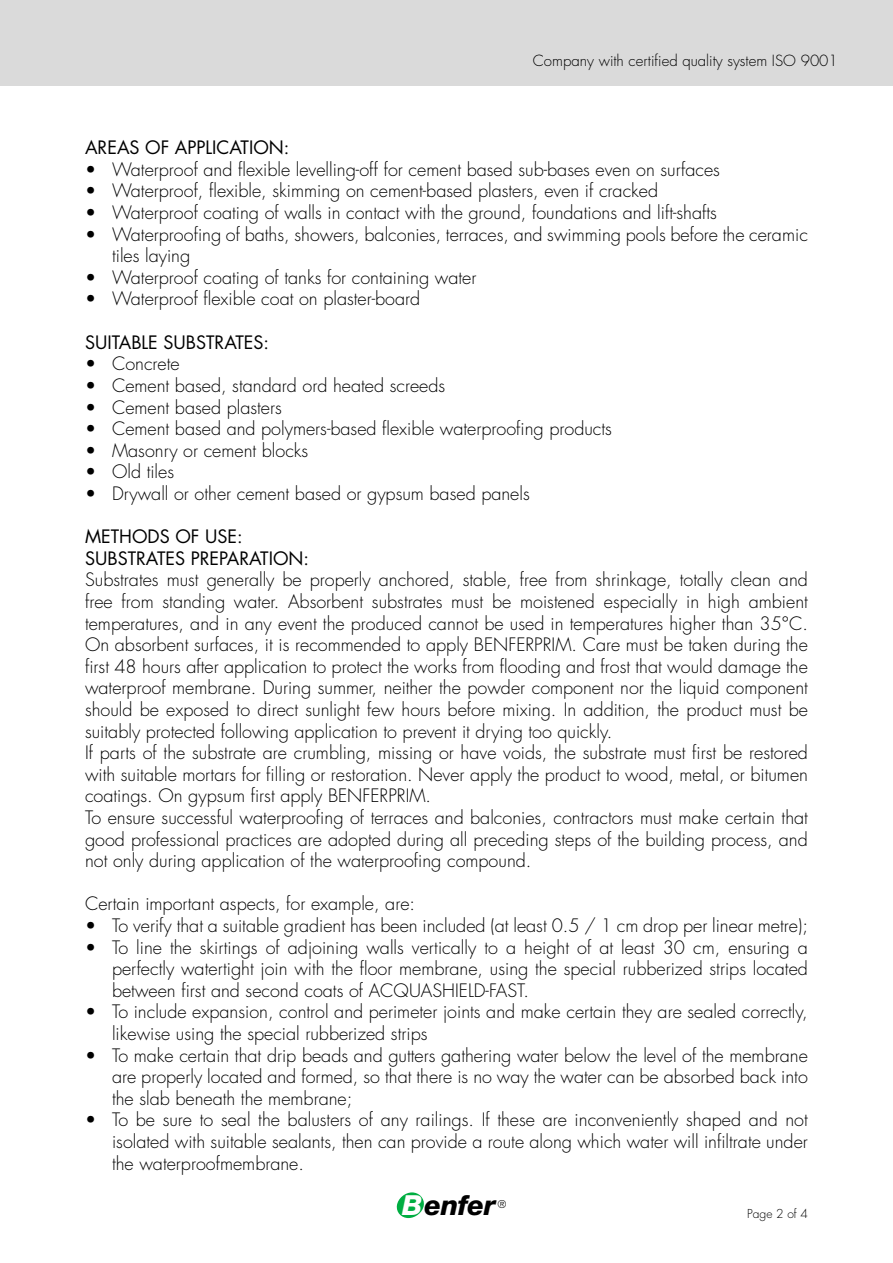
<style>
.page{position:relative;width:893px;height:1263px;background:#fff}
.page>*{position:absolute;margin:0;border:0;box-sizing:border-box;transform-origin:0 0}
.t1{font:italic 800 27.6px "Helvetica Neue";letter-spacing:-.02em;color:#000}
.t2{font:300 18px/21.6px "Futura";color:#000}
.t3{font:18px/21.6px "Futura CE";color:#000}
.t4{font:300 15px "Futura";color:#000}
.t5{font:300 12px "Futura";color:#000}
.t6{font:300 10.5px "Futura";color:#000}
.s1{color:#fff}
</style>
<div class="page">
<svg style="left:396px;top:1192px;width:28px;height:26px"></svg>
<div style="left:0;top:1px;width:893px;height:85px;background:#dadada"></div>
<p class="t4" style="left:533px;top:51px;width:307px">Company with certified quality system ISO 9001</p>
<p class="t3" style="left:85px;top:137px;width:206px">AREAS OF APPLICATION:</p>
<p class="t2" style="left:85px;top:159px;width:636px">• Waterproof and flexible levelling-off for cement based sub-bases even on surfaces</p>
<p class="t2" style="left:85px;top:181px;width:575px">• Waterproof, flexible, skimming on cement-based plasters, even if cracked</p>
<p class="t2" style="left:85px;top:202px;width:633px">• Waterproof coating of walls in contact with the ground, foundations and lift-shafts</p>
<p class="t2" style="left:112px;top:224px;width:697px;text-indent:-27px">• Waterproofing of baths, showers, balconies, terraces, and swimming pools before the ceramic tiles laying</p>
<p class="t2" style="left:85px;top:267px;width:393px">• Waterproof coating of tanks for containing water</p>
<p class="t2" style="left:85px;top:289px;width:337px">• Waterproof flexible coat on plaster-board</p>
<p class="t3" style="left:85px;top:331px;width:186px">SUITABLE SUBSTRATES:</p>
<p class="t2" style="left:85px;top:353px;width:96px">• Concrete</p>
<p class="t2" style="left:85px;top:375px;width:362px">• Cement based, standard ord heated screeds</p>
<p class="t2" style="left:85px;top:397px;width:198px">• Cement based plasters</p>
<p class="t2" style="left:85px;top:418px;width:528px">• Cement based and polymers-based flexible waterproofing products</p>
<p class="t2" style="left:85px;top:440px;width:225px">• Masonry or cement blocks</p>
<p class="t2" style="left:85px;top:461px;width:91px">• Old tiles</p>
<p class="t2" style="left:85px;top:483px;width:446px">• Drywall or other cement based or gypsum based panels</p>
<p class="t3" style="left:85px;top:526px;width:226px">METHODS OF USE:<br>SUBSTRATES PREPARATION:</p>
<p class="t2" style="left:85px;top:569px;width:724px">Substrates must generally be properly anchored, stable, free from shrinkage, totally clean and free from standing water. Absorbent substrates must be moistened especially in high ambient temperatures, and in any event the produced cannot be used in temperatures higher than 35°C.<br>On absorbent surfaces, it is recommended to apply BENFERPRIM. Care must be taken during the first 48 hours after application to protect the works from flooding and frost that would damage the waterproof membrane. During summer, neither the powder component nor the liquid component should be exposed to direct sunlight few hours before mixing. In addition, the product must be suitably protected following application to prevent it drying too quickly.<br>If parts of the substrate are crumbling, missing or have voids, the substrate must first be restored with suitable mortars for filling or restoration. Never apply the product to wood, metal, or bitumen coatings. On gypsum first apply BENFERPRIM.<br>To ensure successful waterproofing of terraces and balconies, contractors must make certain that good professional practices are adopted during all preceding steps of the building process, and not only during application of the waterproofing compound.</p>
<p class="t2" style="left:85px;top:893px;width:332px">Certain important aspects, for example, are:</p>
<p class="t2" style="left:85px;top:915px;width:724px">• To verify that a suitable gradient has been included (at least 0.5 / 1 cm drop per linear metre);</p>
<p class="t2" style="left:112px;top:937px;width:697px;text-align:justify;text-indent:-27px">• To line the skirtings of adjoining walls vertically to a height of at least 30 cm, ensuring a perfectly watertight join with the floor membrane, using the special rubberized strips located between first and second coats of ACQUASHIELD-FAST.</p>
<p class="t2" style="left:112px;top:1001px;width:697px;text-indent:-27px">• To include expansion, control and perimeter joints and make certain they are sealed correctly, likewise using the special rubberized strips</p>
<p class="t2" style="left:112px;top:1045px;width:697px;text-align:justify;text-indent:-27px">• To make certain that drip beads and gutters gathering water below the level of the membrane are properly located and formed, so that there is no way the water can be absorbed back into the slab beneath the membrane;</p>
<p class="t2" style="left:112px;top:1109px;width:697px;text-align:justify;text-indent:-27px">• To be sure to seal the balusters of any railings. If these are inconveniently shaped and not isolated with suitable sealants, then can provide a route along which water will infiltrate under the waterproofmembrane.</p>
<p class="t5" style="left:747px;top:1206px;width:62px">Page 2 of 4</p>
<h1 class="t1" style="left:402px;top:1189px;width:95px"><span class="s1">B</span>enfer</h1>
<p class="t6" style="left:498px;top:1198px;width:10px">®</p>
</div>
